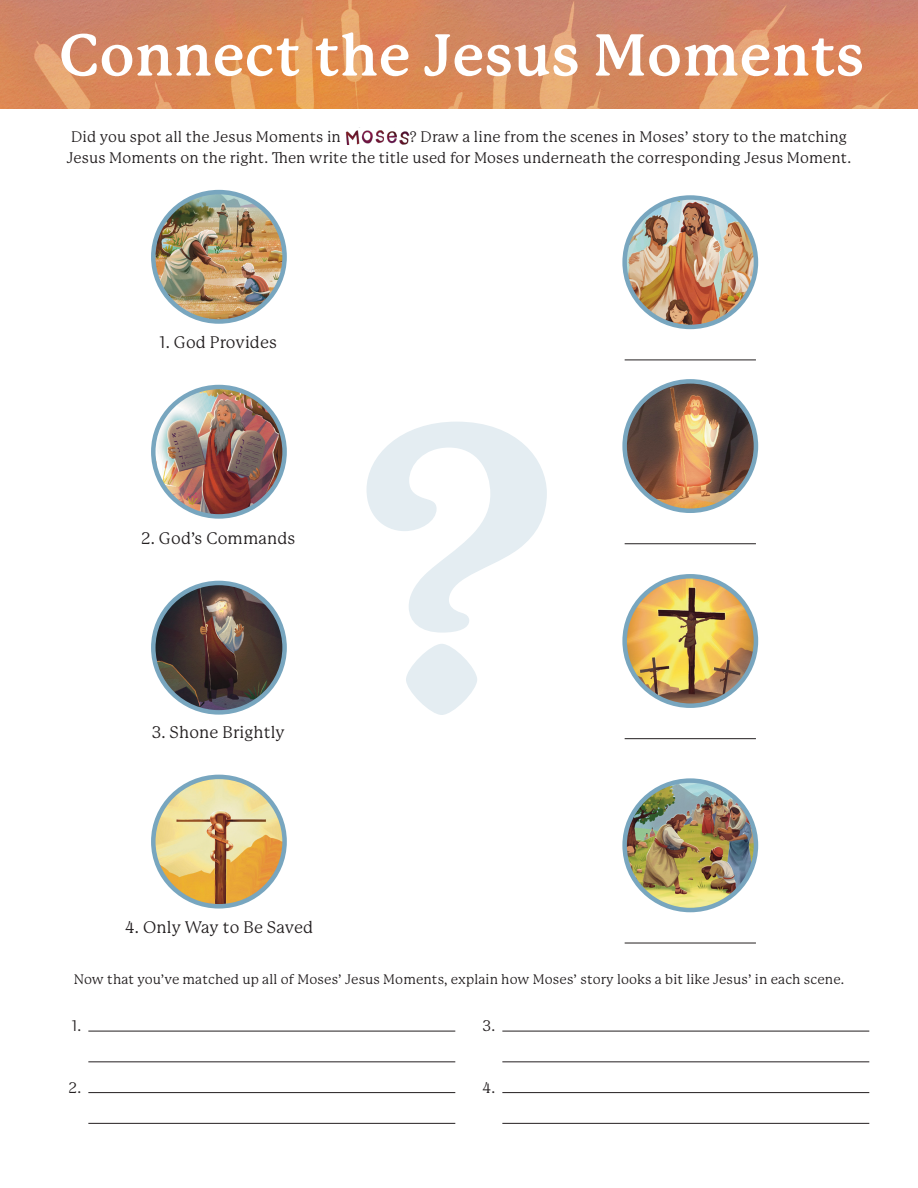
<style>
.page{position:relative;width:918px;height:1188px;background:#fff}
.page>*{position:absolute;margin:0;border:0;box-sizing:border-box;transform-origin:0 0}
.Main_text{font:700 398.1px "P22 Mackinac Pro";color:#e4edf2}
.Main_text-2{font:700 57.9px "P22 Mackinac Pro";letter-spacing:.01em;color:#fff}
.Main_text-3{font:16.35px "P22 Mackinac Pro";letter-spacing:.01em;color:#231f20}
.Main_text-4{font:15px/21px "P22 Mackinac Pro";letter-spacing:.01em;color:#231f20;text-align:right}
.Main_text-5{font:13.5px "P22 Mackinac Pro";letter-spacing:.01em;color:#231f20}
</style>
<div class="page">
<img style="left:625px;top:783px;width:131px;height:127px">
<div style="left:622px;top:778px;width:136px;height:134px;border:4px solid #78a6bf;border-radius:50%"></div>
<img style="left:625px;top:200px;width:131px;height:127px">
<div style="left:622px;top:195px;width:136px;height:134px;border:4px solid #78a6bf;border-radius:50%"></div>
<img style="left:627px;top:576px;width:128px;height:130px">
<div style="left:622px;top:574px;width:136px;height:134px;border:4px solid #78a6bf;border-radius:50%"></div>
<img style="left:627px;top:381px;width:129px;height:130px">
<div style="left:622px;top:379px;width:136px;height:134px;border:4px solid #78a6bf;border-radius:50%"></div>
<img style="left:153px;top:192px;width:132px;height:130px">
<div style="left:151px;top:190px;width:136px;height:134px;border:4px solid #78a6bf;border-radius:50%"></div>
<img style="left:153px;top:583px;width:132px;height:127px">
<div style="left:151px;top:581px;width:136px;height:134px;border:4px solid #78a6bf;border-radius:50%"></div>
<img style="left:153px;top:387px;width:132px;height:127px">
<div style="left:151px;top:385px;width:136px;height:134px;border:4px solid #78a6bf;border-radius:50%"></div>
<img style="left:153px;top:777px;width:132px;height:127px">
<div style="left:151px;top:775px;width:136px;height:134px;border:4px solid #78a6bf;border-radius:50%"></div>
<img style="left:0;top:0;width:918px;height:109px">
<img style="left:345px;top:130px;width:64px;height:15px">
<hr style="left:88px;top:1031px;width:367px;height:1px;background:#231f20">
<hr style="left:88px;top:1061px;width:367px;height:1px;background:#231f20">
<hr style="left:88px;top:1092px;width:367px;height:1px;background:#231f20">
<hr style="left:88px;top:1123px;width:367px;height:1px;background:#231f20">
<hr style="left:502px;top:1031px;width:367px;height:1px;background:#231f20">
<hr style="left:502px;top:1061px;width:367px;height:1px;background:#231f20">
<hr style="left:502px;top:1092px;width:367px;height:1px;background:#231f20">
<hr style="left:502px;top:1123px;width:367px;height:1px;background:#231f20">
<hr style="left:625px;top:943px;width:131px;height:1px;background:#231f20">
<hr style="left:625px;top:738px;width:131px;height:1px;background:#231f20">
<hr style="left:625px;top:360px;width:131px;height:1px;background:#231f20">
<hr style="left:625px;top:543px;width:131px;height:1px;background:#231f20">
<p class="Main_text-2" style="left:59px;top:22px;width:806px">Connect the Jesus Moments</p>
<p class="Main_text-4" style="left:67px;top:127px;width:786px">? Draw a line from the scenes in Moses’ story to the matching<br>Jesus Moments on the right. Then write the title used for Moses underneath the corresponding Jesus Moment.</p>
<p class="Main_text-4" style="left:71px;top:127px;width:271px">Did you spot all the Jesus Moments in</p>
<p class="Main_text-3" style="left:160px;top:333px;width:119px">1. God Provides</p>
<p class="Main_text-3" style="left:141px;top:529px;width:156px">2. God’s Commands</p>
<p class="Main_text-3" style="left:152px;top:723px;width:135px">3. Shone Brightly</p>
<p class="Main_text" style="left:349px;top:345px;width:215px">?</p>
<p class="Main_text-3" style="left:125px;top:918px;width:190px">4. Only Way to Be Saved</p>
<p class="Main_text-5" style="left:74px;top:972px;width:772px">Now that you’ve matched up all of Moses’ Jesus Moments, explain how Moses’ story looks a bit like Jesus’ in each scene.</p>
<p class="Main_text-4" style="left:72px;top:1016px;width:11px">1.</p>
<p class="Main_text-4" style="left:483px;top:1016px;width:14px">3.</p>
<p class="Main_text-4" style="left:69px;top:1077px;width:14px">2.</p>
<p class="Main_text-4" style="left:482px;top:1077px;width:15px">4.</p>
</div>
